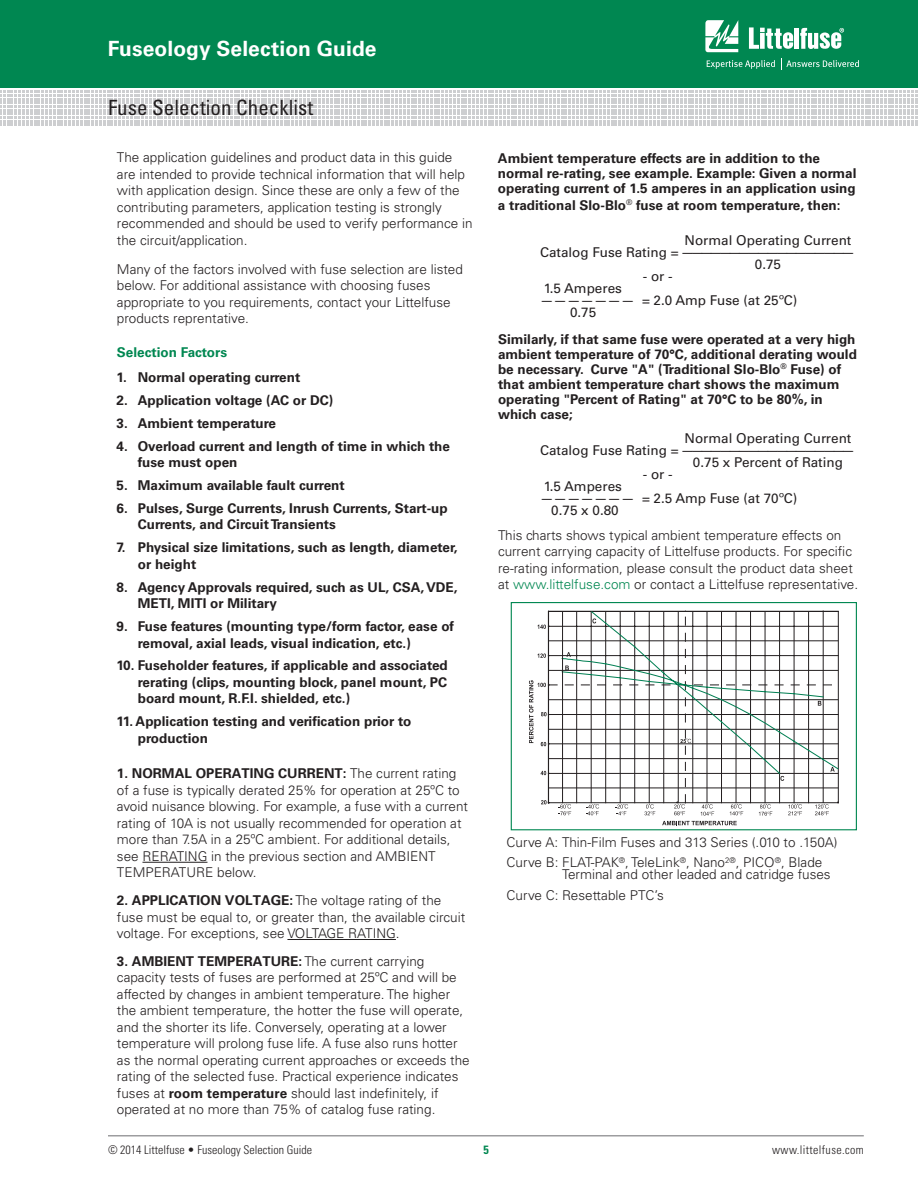
<style>
.page{position:relative;width:918px;height:1188px;background:#fff}
.page>*{position:absolute;margin:0;border:0;box-sizing:border-box;transform-origin:0 0}
.t1{font:700 21px "Univers LT Std";letter-spacing:.005em;color:#fff}
.t2{font:condensed 21px "Univers LT Std";color:#231f20}
.t3{font:300 13.5px/16.5px "Univers LT Std";color:#231f20}
.t4{font:700 13.5px/16.5px "Univers LT Std";color:#231f20}
.t5{font:13.5px "Univers LT Std";color:#231f20}
.t6{font:700 13.5px "Univers LT Std";color:#008751}
.t7{font:300 condensed 12px "Univers LT Std";color:#231f20}
.t8{font:300 condensed 12px "Univers LT Std";letter-spacing:.03em;color:#231f20}
.t9{font:700 condensed 12px "Univers LT Std";color:#008751}
.s1{font-weight:700}
.s2{color:#008751}
</style>
<div class="page">
<div style="left:0;top:0;width:918px;height:88px;background:#008751"></div>
<svg style="left:0;top:91px;width:917px;height:35px"></svg>
<svg style="left:705px;top:20px;width:33px;height:32px"></svg>
<hr style="left:795px;top:28px;width:4px;height:21px;background:#fff">
<svg style="left:800px;top:28px;width:44px;height:21px"></svg>
<svg style="left:749px;top:27px;width:44px;height:22px"></svg>
<svg style="left:707px;top:60px;width:68px;height:9px"></svg>
<svg style="left:781px;top:58px;width:78px;height:12px"></svg>
<hr style="left:108px;top:1136px;width:756px;height:1px;background:#6c6d70">
<hr style="left:142px;top:862px;width:65px;height:1px;background:#231f20">
<hr style="left:287px;top:939px;width:109px;height:1px;background:#231f20">
<svg style="left:529px;top:610px;width:310px;height:215px"></svg>
<div style="left:511px;top:602px;width:346px;height:228px;border:1px solid #008751"></div>
<h1 class="t1" style="left:108px;top:36px;width:270px">Fuseology Selection Guide</h1>
<h1 class="t2" style="left:108px;top:95px;width:207px">Fuse Selection Checklist</h1>
<p class="t3" style="left:117px;top:149px;width:357px">The application guidelines and product data in this guide are intended to provide technical information that will help with application design. Since these are only a few of the contributing parameters, application testing is strongly recommended and should be used to verify performance in the circuit/application.</p>
<p class="t3" style="left:117px;top:261px;width:347px">Many of the factors involved with fuse selection are listed below. For additional assistance with choosing fuses appropriate to you requirements, contact your Littelfuse products reprentative.</p>
<p class="t6" style="left:117px;top:344px;width:112px">Selection Factors</p>
<p class="t4" style="left:116px;top:369px;width:185px">1. Normal operating current</p>
<p class="t4" style="left:116px;top:392px;width:218px">2. Application voltage (AC or DC)</p>
<p class="t4" style="left:116px;top:415px;width:161px">3. Ambient temperature</p>
<p class="t4" style="left:138px;top:438px;width:314px;text-indent:-21px">4. Overload current and length of time in which the fuse must open</p>
<p class="t4" style="left:116px;top:477px;width:230px">5. Maximum available fault current</p>
<p class="t4" style="left:138px;top:500px;width:312px;text-indent:-21px">6. Pulses, Surge Currents, Inrush Currents, Start-up<br>Currents, and Circuit Transients</p>
<p class="t4" style="left:138px;top:539px;width:321px;text-indent:-21px">7. Physical size limitations, such as length, diameter, or height</p>
<p class="t4" style="left:138px;top:579px;width:321px;text-indent:-21px">8. Agency Approvals required, such as UL, CSA, VDE,<br>METI, MITI or Military</p>
<p class="t4" style="left:138px;top:618px;width:318px;text-indent:-21px">9. Fuse features (mounting type/form factor, ease of removal, axial leads, visual indication, etc.)</p>
<p class="t4" style="left:138px;top:657px;width:312px;text-align:justify;text-indent:-21px">10. Fuseholder features, if applicable and associated rerating (clips, mounting block, panel mount, PC board mount, R.F.I. shielded, etc.)</p>
<p class="t4" style="left:138px;top:713px;width:275px;text-indent:-21px">11. Application testing and verification prior to production</p>
<p class="t3" style="left:117px;top:765px;width:353px"><span class="s1">1. NORMAL OPERATING CURRENT:</span> The current rating of a fuse is typically derated 25% for operation at 25ºC to avoid nuisance blowing. For example, a fuse with a current rating of 10A is not usually recommended for operation at more than 7.5A in a 25ºC ambient. For additional details, see RERATING in the previous section and AMBIENT TEMPERATURE below.</p>
<p class="t3" style="left:117px;top:892px;width:350px"><span class="s1">2. APPLICATION VOLTAGE:</span> The voltage rating of the fuse must be equal to, or greater than, the available circuit voltage. For exceptions, see VOLTAGE RATING.</p>
<p class="t3" style="left:117px;top:953px;width:354px"><span class="s1">3. AMBIENT TEMPERATURE:</span> The current carrying capacity tests of fuses are performed at 25ºC and will be affected by changes in ambient temperature. The higher the ambient temperature, the hotter the fuse will operate, and the shorter its life. Conversely, operating at a lower temperature will prolong fuse life. A fuse also runs hotter as the normal operating current approaches or exceeds the rating of the selected fuse. Practical experience indicates fuses at <span class="s1">room temperature</span> should last indefinitely, if operated at no more than 75% of catalog fuse rating.</p>
<p class="t4" style="left:498px;top:151px;width:360px;line-height:15px">Ambient temperature effects are in addition to the normal re-rating, see example. Example: Given a normal operating current of 1.5 amperes in an application using</p>
<p class="t4" style="left:498px;top:197px;width:344px">a traditional Slo-Blo<sup>®</sup> fuse at room temperature, then:</p>
<p class="t5" style="left:685px;top:232px;width:168px">Normal Operating Current</p>
<p class="t5" style="left:540px;top:244px;width:317px">C a t a l o g F u s e R a t i n g = ——————————————————</p>
<p class="t5" style="left:755px;top:256px;width:28px">0.75</p>
<p class="t5" style="left:643px;top:268px;width:31px">- or -</p>
<p class="t5" style="left:544px;top:280px;width:80px">1.5 Amperes</p>
<p class="t5" style="left:540px;top:292px;width:259px">——————— = 2.0 Amp Fuse (at 25ºC)</p>
<p class="t5" style="left:570px;top:304px;width:28px">0.75</p>
<p class="t4" style="left:498px;top:332px;width:360px;line-height:15px">Similarly, if that same fuse were operated at a very high ambient temperature of 70°C, additional derating would be necessary. Curve "A" (Traditional Slo-Blo<sup>®</sup> Fuse) of that ambient temperature chart shows the maximum operating "Percent of Rating" at 70°C to be 80%, in which case;</p>
<p class="t5" style="left:685px;top:430px;width:168px">Normal Operating Current</p>
<p class="t5" style="left:540px;top:442px;width:317px">C a t a l o g F u s e R a t i n g = ——————————————————</p>
<p class="t5" style="left:693px;top:454px;width:152px">0.75 x Percent of Rating</p>
<p class="t5" style="left:643px;top:466px;width:31px">- or -</p>
<p class="t5" style="left:544px;top:478px;width:80px">1.5 Amperes</p>
<p class="t5" style="left:540px;top:490px;width:259px">——————— = 2.5 Amp Fuse (at 70ºC)</p>
<p class="t5" style="left:551px;top:502px;width:69px">0.75 x 0.80</p>
<p class="t3" style="left:498px;top:527px;width:362px">This charts shows typical ambient temperature effects on current carrying capacity of Littelfuse products. For specific re-rating information, please consult the product data sheet at <span class="s2">www.littelfuse.com</span> or contact a Littelfuse representative.</p>
<p class="t3" style="left:507px;top:832px;width:333px;line-height:20.5px">Curve A: Thin-Film Fuses and 313 Series (.010 to .150A)<br>Curve B: FLAT-PAK<sup>®</sup>, TeleLink<sup>®</sup>, Nano<sup>2®</sup>, PICO<sup>®</sup>, Blade</p>
<p class="t3" style="left:506px;top:864px;width:326px;line-height:20.5px;text-indent:56px">Terminal and other leaded and catridge fuses<br>Curve C: Resettable PTC’s</p>
<p class="t7" style="left:108px;top:1142px;width:206px">© 2014 Littelfuse • Fuseology Selection Guide</p>
<p class="t8" style="left:772px;top:1142px;width:93px">www.littelfuse.com</p>
<p class="t9" style="left:483px;top:1142px;width:7px">5</p>
</div>
